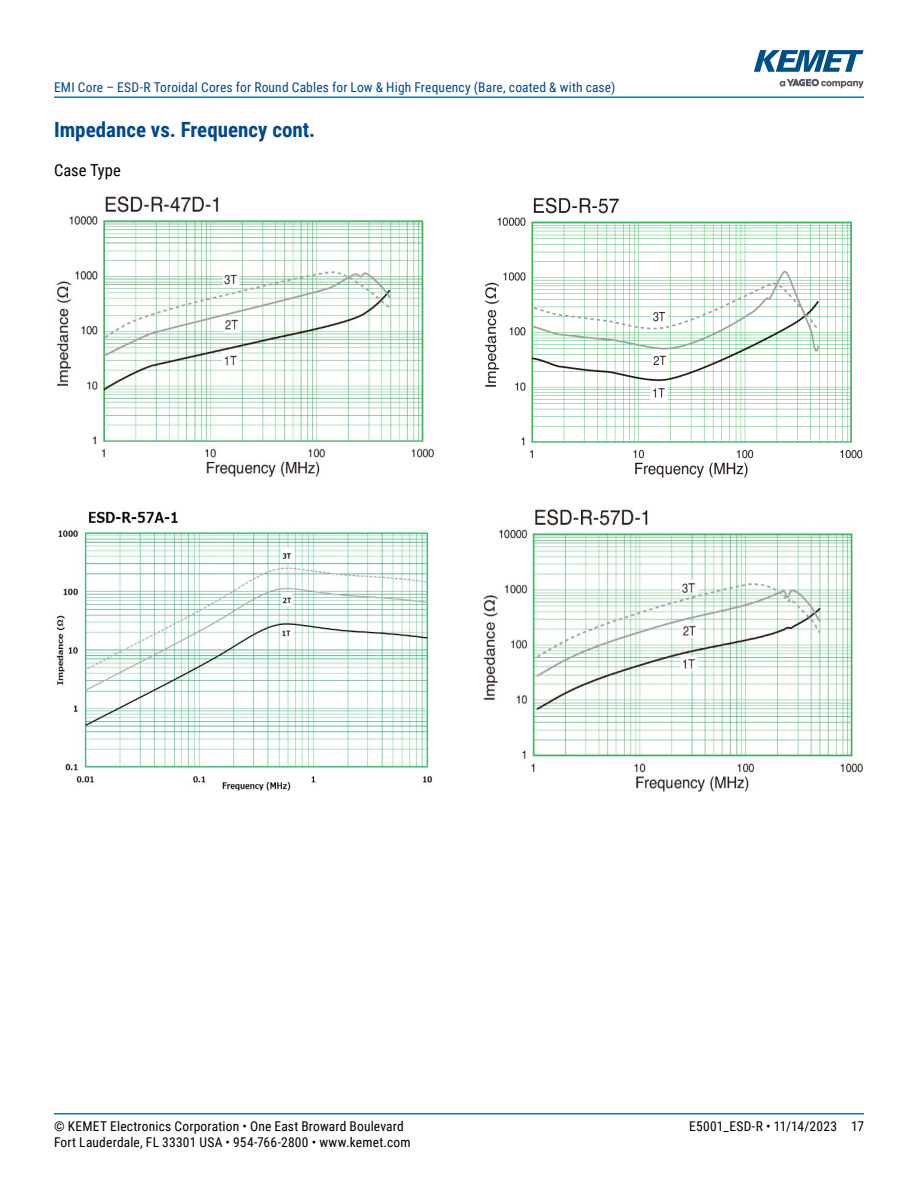
<style>
.page{position:relative;width:918px;height:1188px;background:#fff}
.page>*{position:absolute;margin:0;border:0;box-sizing:border-box;transform-origin:0 0}
.t1{font:700 21px "Roboto Condensed";color:#004990}
.t2{font:16.5px "Roboto Condensed";letter-spacing:.005em;color:#000}
.t3{font:13.5px "Roboto Condensed";letter-spacing:.015em;color:#000}
.t4{font:13.5px "Roboto Condensed";letter-spacing:.01em;color:#004990}
</style>
<div class="page">
<hr style="left:54px;top:1113px;width:810px;height:2px;background:#007dc3">
<hr style="left:54px;top:96px;width:810px;height:2px;background:#007dc3">
<svg style="left:780px;top:79px;width:84px;height:9px"></svg>
<svg style="left:754px;top:50px;width:110px;height:22px"></svg>
<img style="left:56px;top:195px;width:379px;height:282px">
<img style="left:484px;top:197px;width:379px;height:281px">
<img style="left:56px;top:511px;width:377px;height:280px">
<img style="left:483px;top:508px;width:381px;height:284px">
<p class="t4" style="left:54px;top:78px;width:563px">EMI Core – ESD-R Toroidal Cores for Round Cables for Low &amp; High Frequency (Bare, coated &amp; with case)</p>
<h1 class="t1" style="left:54px;top:115px;width:263px">Impedance vs. Frequency cont.</h1>
<p class="t2" style="left:54px;top:159px;width:68px">Case Type</p>
<p class="t3" style="left:54px;top:1116px;width:351px">© KEMET Electronics Corporation • One East Broward Boulevard</p>
<p class="t3" style="left:689px;top:1116px;width:176px">E5001_ESD-R • 11/14/2023 17</p>
<p class="t3" style="left:54px;top:1133px;width:358px">Fort Lauderdale, FL 33301 USA • 954-766-2800 • www.kemet.com</p>
</div>
